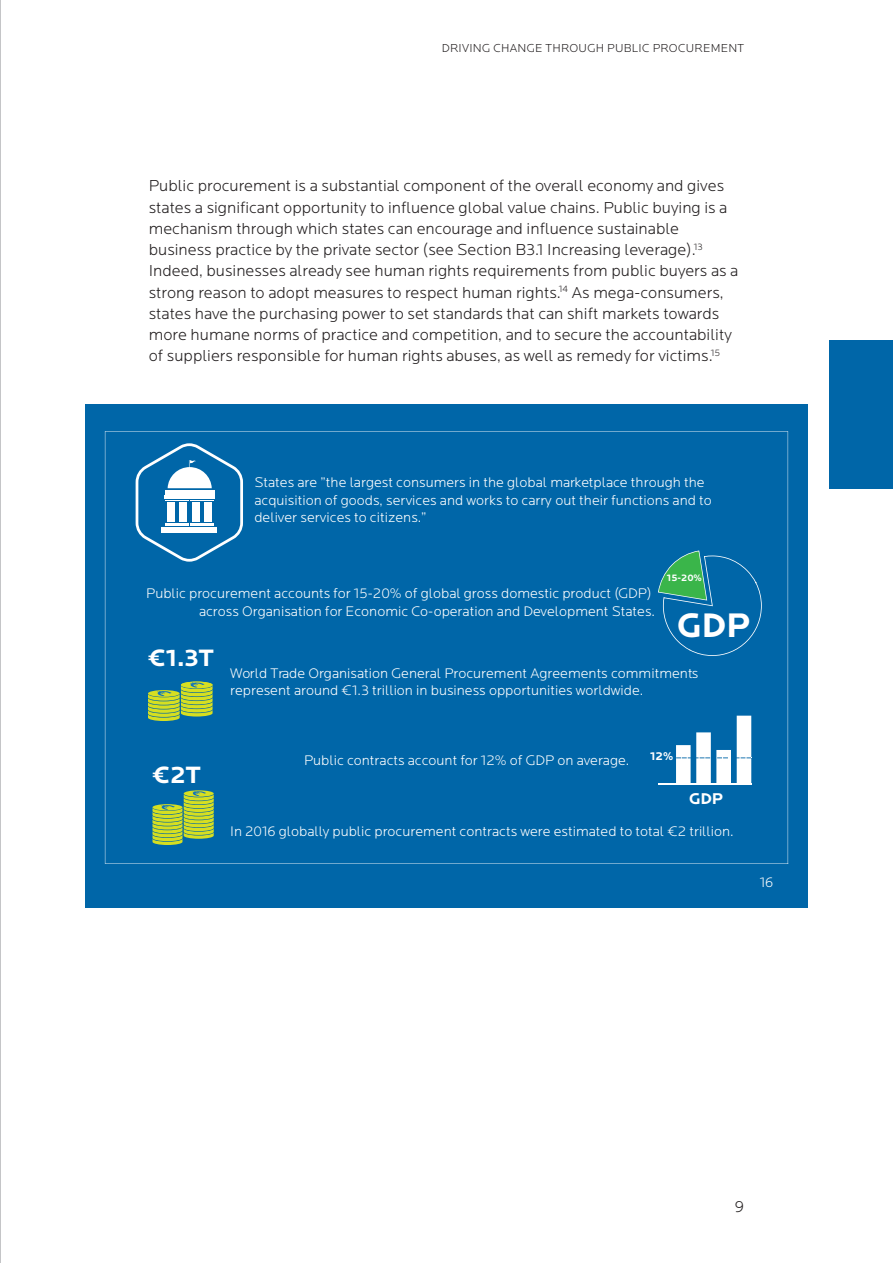
<style>
.page{position:relative;width:893px;height:1263px;background:#fff}
.page>*{position:absolute;margin:0;border:0;box-sizing:border-box;transform-origin:0 0}
.t1{font:700 35.4px "Locator";color:#fff}
.t2{font:700 24.6px "Locator";color:#fff}
.t3{font:700 24.45px "Locator";color:#fff}
.Brød_m_luft{font:300 16.5px/21.3px "Locator";color:#231f20}
.t4{font:700 16.2px "Locator";color:#fff}
.t5{font:300 14.4px/17.2px "Locator";color:#fff}
.t6{font:300 12px "Locator";letter-spacing:.02em;color:#231f20}
.t7{font:700 11.7px "Locator";color:#fff}
.t8{font:700 9.75px "Locator";color:#fff}
</style>
<div class="page">
<hr style="left:0;top:0;width:1px;height:1263px;background:#8a8c8f">
<div style="left:829px;top:340px;width:64px;height:149px;background:#0066a8"></div>
<div style="left:85px;top:404px;width:723px;height:503px;background:#0066a8"></div>
<svg style="left:105px;top:431px;width:683px;height:433px"></svg>
<p class="t6" style="left:442px;top:41px;width:304px">DRIVING CHANGE THROUGH PUBLIC PROCUREMENT</p>
<p class="Brød_m_luft" style="left:149px;top:176px;width:591px">Public procurement is a substantial component of the overall economy and gives states a significant opportunity to influence global value chains. Public buying is a mechanism through which states can encourage and influence sustainable business practice by the private sector (see Section B3.1 Increasing leverage).<sup>13<br></sup>Indeed, businesses already see human rights requirements from public buyers as a strong reason to adopt measures to respect human rights.<sup>14</sup> As mega-consumers, states have the purchasing power to set standards that can shift markets towards more humane norms of practice and competition, and to secure the accountability of suppliers responsible for human rights abuses, as well as remedy for victims.<sup>15</sup></p>
<p class="t5" style="left:254px;top:474px;width:459px">States are ”the largest consumers in the global marketplace through the acquisition of goods, services and works to carry out their functions and to deliver services to citizens.”</p>
<p class="t5" style="left:146px;top:585px;width:510px;text-align:right">Public procurement accounts for 15-20% of global gross domestic product (GDP) across Organisation for Economic Co-operation and Development States.</p>
<p class="t8" style="left:667px;top:572px;width:37px">15-20%</p>
<p class="t1" style="left:677px;top:605px;width:74px">GDP</p>
<p class="t2" style="left:148px;top:644px;width:67px">¤1.3T</p>
<p class="t5" style="left:230px;top:665px;width:470px">World Trade Organisation General Procurement Agreements commitments represent around €1.3 trillion in business opportunities worldwide.</p>
<p class="t3" style="left:152px;top:760px;width:50px">¤2T</p>
<p class="t5" style="left:304px;top:752px;width:327px">Public contracts account for 12% of GDP on average.</p>
<p class="t7" style="left:650px;top:750px;width:25px">12%</p>
<p class="t4" style="left:689px;top:789px;width:35px">GDP</p>
<p class="t5" style="left:230px;top:823px;width:505px">In 2016 globally public procurement contracts were estimated to total €2 trillion.</p>
<p class="t5" style="left:760px;top:874px;width:15px">16</p>
<p class="Brød_m_luft" style="left:734px;top:1196px;width:11px">9</p>
</div>
